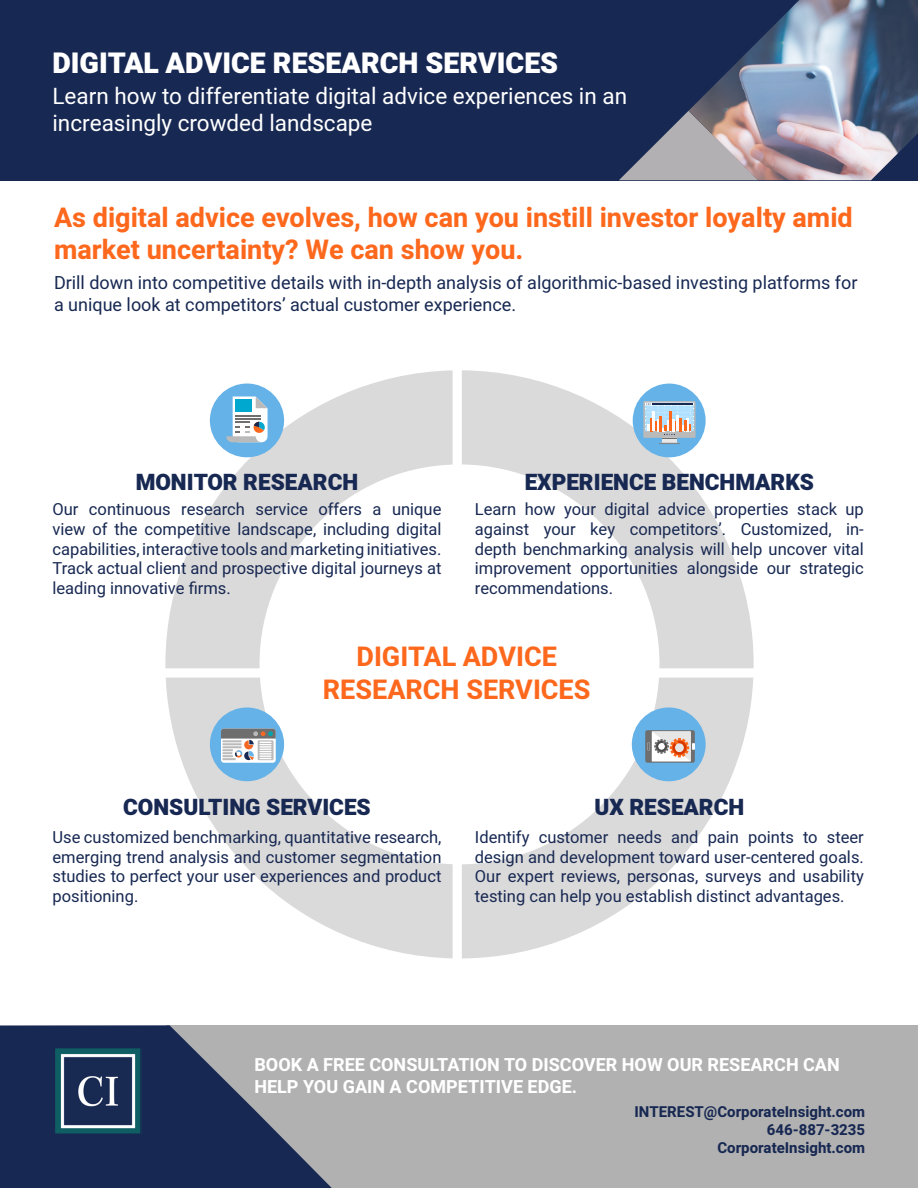
<style>
.page{position:relative;width:918px;height:1188px;background:#fff}
.page>*{position:absolute;margin:0;border:0;box-sizing:border-box;transform-origin:0 0}
.t1{font:900 28.5px "Heebo";color:#fff}
.t2{font:700 27px/32.4px "Heebo";color:#fd681d}
.t3{font:22.5px/27px "Heebo";color:#fff}
.t4{font:900 22.5px "Heebo";color:#172852}
.t5{font:18px/21.6px "Heebo";color:#172852}
.t6{font:700 18px/21.6px "Heebo";color:#fff}
.t7{font:16.5px/19.8px "Heebo";color:#172852;text-align:justify}
.t8{font:700 15px/18px "Heebo";color:#172852;text-align:right}
</style>
<div class="page">
<div style="left:0;top:0;width:918px;height:180px;background:#172852"></div>
<svg style="left:619px;top:111px;width:69px;height:69px"></svg>
<img style="left:688px;top:0;width:230px;height:180px">
<div style="left:167px;top:1025px;width:751px;height:163px;background:#b1b1b1"></div>
<svg style="left:0;top:1025px;width:332px;height:163px;fill:#172852"></svg>
<svg style="left:462px;top:678px;width:291px;height:280px"></svg>
<svg style="left:165px;top:370px;width:288px;height:298px"></svg>
<svg style="left:166px;top:678px;width:287px;height:280px"></svg>
<svg style="left:462px;top:370px;width:292px;height:298px"></svg>
<div style="left:632px;top:707px;width:74px;height:74px;background:#65b2e8;border-radius:50%"></div>
<div style="left:645px;top:730px;width:50px;height:33px;background:#6e6e6e;border-radius:2px"></div>
<svg style="left:647px;top:731px;width:48px;height:31px"></svg>
<div style="left:633px;top:384px;width:73px;height:73px;background:#65b2e8;border-radius:50%"></div>
<svg style="left:643px;top:401px;width:53px;height:37px"></svg>
<svg style="left:645px;top:403px;width:49px;height:41px;background:#bbc0c8"></svg>
<div style="left:210px;top:384px;width:74px;height:73px;background:#65b2e8;border-radius:50%"></div>
<svg style="left:226px;top:397px;width:42px;height:45px"></svg>
<div style="left:210px;top:707px;width:74px;height:74px;background:#65b2e8;border-radius:50%"></div>
<div style="left:221px;top:729px;width:55px;height:34px;background:linear-gradient(to right,#fff,#fff);border-radius:3px"></div>
<svg style="left:221px;top:729px;width:55px;height:31px;background:#b8b5b5"></svg>
<img style="left:57px;top:1050px;width:82px;height:82px">
<div style="left:54px;top:1047px;width:88px;height:88px;border:2px solid #172852"></div>
<p class="t1" style="left:52px;top:43px;width:507px">DIGITAL ADVICE RESEARCH SERVICES</p>
<p class="t3" style="left:52px;top:83px;width:576px">Learn how to differentiate digital advice experiences in an increasingly crowded landscape</p>
<p class="t2" style="left:54px;top:201px;width:800px">As digital advice evolves, how can you instill investor loyalty amid market uncertainty? We can show you.</p>
<p class="t5" style="left:54px;top:272px;width:805px">Drill down into competitive details with in-depth analysis of algorithmic-based investing platforms for a unique look at competitors’ actual customer experience.</p>
<p class="t4" style="left:136px;top:466px;width:224px">MONITOR RESEARCH</p>
<p class="t7" style="left:52px;top:499px;width:390px">Our continuous research service offers a unique view of the competitive landscape, including digital capabilities, interactive tools and marketing initiatives.<br>Track actual client and prospective digital journeys at leading innovative firms.</p>
<p class="t4" style="left:525px;top:466px;width:291px">EXPERIENCE BENCHMARKS</p>
<p class="t7" style="left:475px;top:499px;width:390px">Learn how your digital advice properties stack up against your key competitors’. Customized, in&shy;depth benchmarking analysis will help uncover vital improvement opportunities alongside our strategic recommendations.</p>
<p class="t2" style="left:357px;top:641px;width:202px">DIGITAL ADVICE</p>
<p class="t2" style="left:323px;top:674px;width:269px">RESEARCH SERVICES</p>
<p class="t4" style="left:123px;top:791px;width:249px">CONSULTING SERVICES</p>
<p class="t4" style="left:594px;top:791px;width:151px">UX RESEARCH</p>
<p class="t7" style="left:52px;top:827px;width:390px">Use customized benchmarking, quantitative research, emerging trend analysis and customer segmentation studies to perfect your user experiences and product positioning.</p>
<p class="t7" style="left:475px;top:827px;width:390px">Identify customer needs and pain points to steer design and development toward user-centered goals.<br>Our expert reviews, personas, surveys and usability testing can help you establish distinct advantages.</p>
<p class="t6" style="left:254px;top:1054px;width:587px">BOOK A FREE CONSULTATION TO DISCOVER HOW OUR RESEARCH CAN<br>HELP YOU GAIN A COMPETITIVE EDGE.</p>
<p class="t8" style="left:635px;top:1103px;width:232px">INTEREST@CorporateInsight.com<br>646-887-3235</p>
<p class="t8" style="left:717px;top:1139px;width:149px">CorporateInsight.com</p>
</div>
